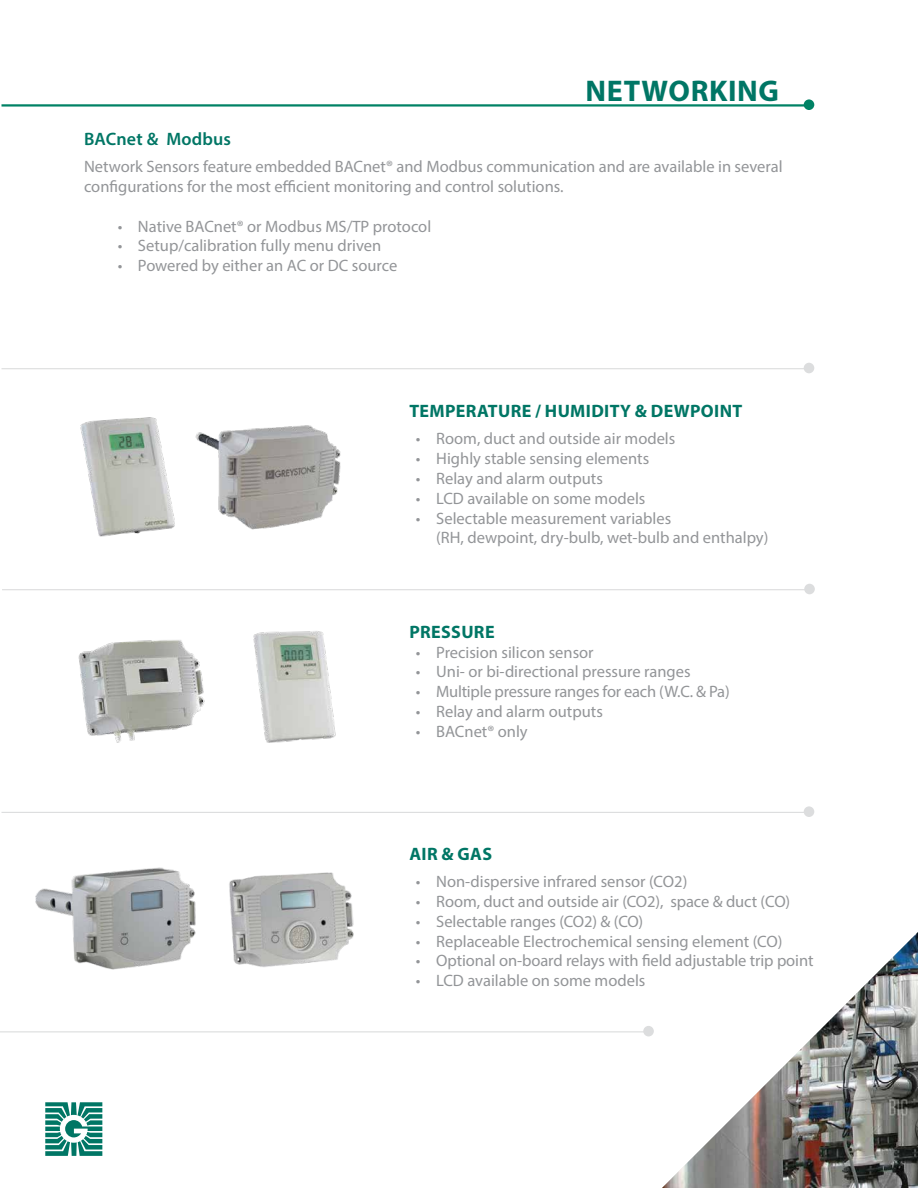
<style>
.page{position:relative;width:918px;height:1188px;background:#fff}
.page>*{position:absolute;margin:0;border:0;box-sizing:border-box;transform-origin:0 0}
.t1{font:700 30px "Myriad Pro";letter-spacing:.02em;color:#007665}
.t2{font:700 18px "Myriad Pro";letter-spacing:.02em;color:#007665}
.t3{font:600 18px "Myriad Pro";letter-spacing:.01em;color:#007665}
.t4{font:16.5px/19.8px "Myriad Pro";color:#939598}
</style>
<div class="page">
<div style="left:802px;top:98px;width:14px;height:14px;background:#008265;border-radius:50%"></div>
<div style="left:801px;top:96px;width:16px;height:17px;border:3px solid #fff;border-radius:50%"></div>
<hr style="left:2px;top:104px;width:806px;height:3px;background:#008265">
<div style="left:802px;top:361px;width:14px;height:14px;background:#dcddde;border-radius:50%"></div>
<div style="left:801px;top:360px;width:16px;height:16px;border:3px solid #fff;border-radius:50%"></div>
<hr style="left:2px;top:368px;width:806px;height:1px;background:#dcddde">
<div style="left:803px;top:582px;width:13px;height:14px;background:#dcddde;border-radius:50%"></div>
<div style="left:801px;top:581px;width:17px;height:16px;border:3px solid #fff;border-radius:50%"></div>
<hr style="left:2px;top:589px;width:806px;height:1px;background:#dcddde">
<div style="left:802px;top:805px;width:14px;height:14px;background:#dcddde;border-radius:50%"></div>
<div style="left:801px;top:803px;width:16px;height:17px;border:3px solid #fff;border-radius:50%"></div>
<hr style="left:2px;top:812px;width:806px;height:1px;background:#dcddde">
<svg style="left:0;top:1032px;width:640px;height:1px"></svg>
<div style="left:642px;top:1024px;width:13px;height:14px;background:#dcddde;border-radius:50%"></div>
<div style="left:640px;top:1023px;width:17px;height:16px;border:3px solid #fff;border-radius:50%"></div>
<hr style="left:0;top:1031px;width:647px;height:1px;background:#dcddde">
<img style="left:35px;top:867px;width:161px;height:103px">
<img style="left:229px;top:872px;width:125px;height:95px">
<svg style="left:45px;top:1102px;width:57px;height:54px"></svg>
<img style="left:80px;top:417px;width:95px;height:120px">
<img style="left:195px;top:425px;width:146px;height:105px">
<img style="left:78px;top:640px;width:127px;height:103px">
<img style="left:253px;top:631px;width:83px;height:112px">
<svg style="left:662px;top:932px;width:256px;height:256px"></svg>
<h1 class="t1" style="left:586px;top:71px;width:195px">NETWORKING</h1>
<p class="t3" style="left:84px;top:128px;width:149px">BACnet &amp; Modbus</p>
<p class="t4" style="left:84px;top:157px;width:700px">Network Sensors feature embedded BACnet® and Modbus communication and are available in several configurations for the most efficient monitoring and control solutions.</p>
<p class="t4" style="left:118px;top:216px;width:315px">• Native BACnet® or Modbus MS/TP protocol</p>
<p class="t4" style="left:118px;top:236px;width:265px">• Setup/calibration fully menu driven</p>
<p class="t4" style="left:118px;top:256px;width:281px">• Powered by either an AC or DC source</p>
<p class="t2" style="left:409px;top:400px;width:334px">TEMPERATURE / HUMIDITY &amp; DEWPOINT</p>
<p class="t4" style="left:416px;top:429px;width:261px">• Room, duct and outside air models</p>
<p class="t4" style="left:416px;top:448px;width:235px">• Highly stable sensing elements</p>
<p class="t4" style="left:416px;top:468px;width:188px">• Relay and alarm outputs</p>
<p class="t4" style="left:416px;top:488px;width:231px">• LCD available on some models</p>
<p class="t4" style="left:436px;top:508px;width:334px;text-indent:-20px">• Selectable measurement variables<br>(RH, dewpoint, dry-bulb, wet-bulb and enthalpy)</p>
<p class="t2" style="left:409px;top:620px;width:87px">PRESSURE</p>
<p class="t4" style="left:416px;top:642px;width:179px">• Precision silicon sensor</p>
<p class="t4" style="left:416px;top:662px;width:276px">• Uni- or bi-directional pressure ranges</p>
<p class="t4" style="left:416px;top:682px;width:315px">• Multiple pressure ranges for each (W.C. &amp; Pa)</p>
<p class="t4" style="left:416px;top:701px;width:188px">• Relay and alarm outputs</p>
<p class="t4" style="left:416px;top:721px;width:113px">• BACnet® only</p>
<p class="t2" style="left:409px;top:842px;width:84px">AIR &amp; GAS</p>
<p class="t4" style="left:416px;top:871px;width:273px">• Non-dispersive infrared sensor (CO2)</p>
<p class="t4" style="left:416px;top:891px;width:376px">• Room, duct and outside air (CO2), space &amp; duct (CO)</p>
<p class="t4" style="left:416px;top:911px;width:229px">• Selectable ranges (CO2) &amp; (CO)</p>
<p class="t4" style="left:416px;top:931px;width:368px">• Replaceable Electrochemical sensing element (CO)</p>
<p class="t4" style="left:416px;top:951px;width:399px">• Optional on-board relays with field adjustable trip point</p>
<p class="t4" style="left:416px;top:970px;width:231px">• LCD available on some models</p>
</div>
